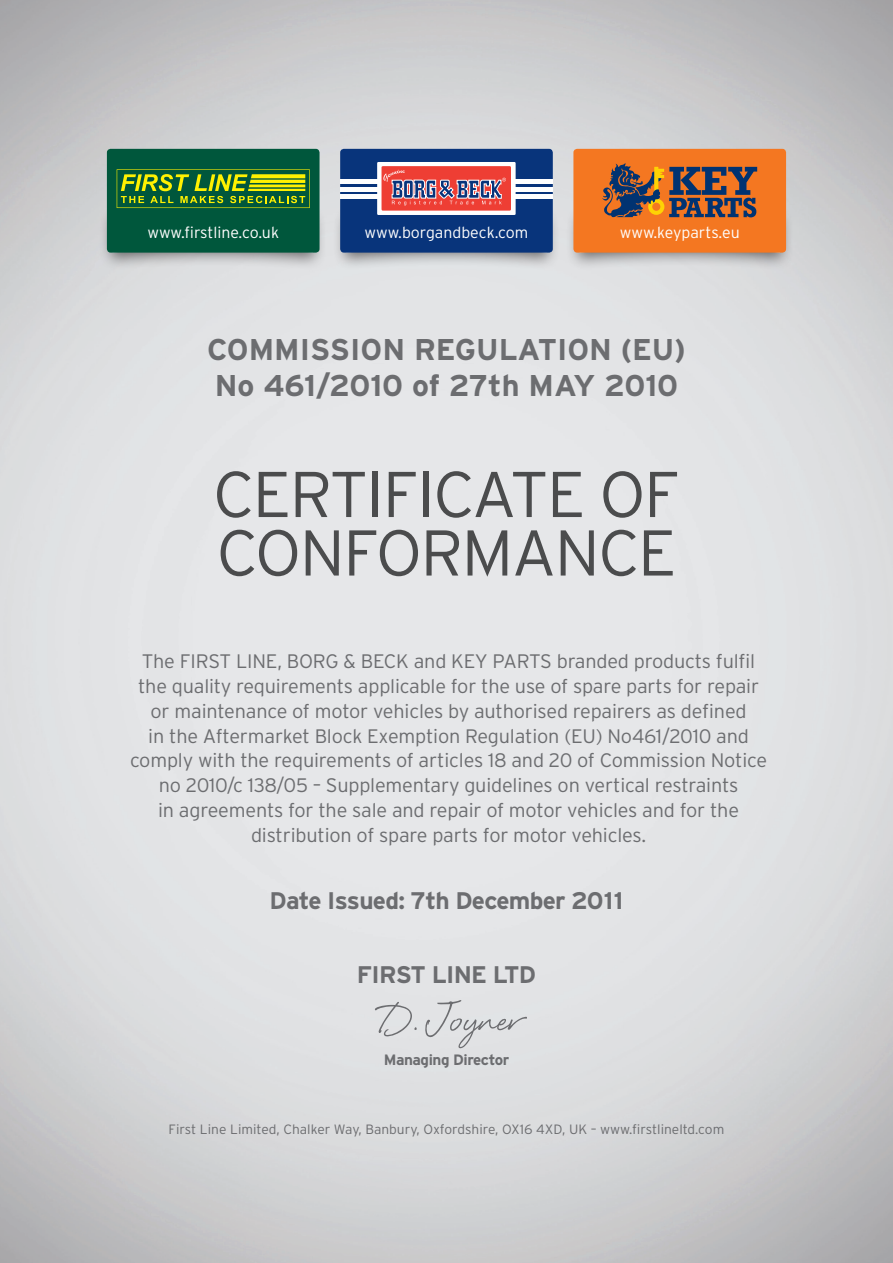
<style>
.page{position:relative;width:893px;height:1263px;background:#fff}
.page>*{position:absolute;margin:0;border:0;box-sizing:border-box;transform-origin:0 0}
.t1{font:300 64.5px/58.5px "Interstate";letter-spacing:-.025em;color:#4b4c4d}
.t2{font:63px "Eye Catching Alt Cut";color:#6c6d70}
.t3{font:700 30px/36px "Interstate";color:#6c6d70}
.t4{font:700 24px "Interstate";letter-spacing:-.03em;color:#6c6d70}
.t5{font:300 19.5px/24.8px "Interstate";letter-spacing:-.01em;color:#6c6d70;text-align:center}
.t6{font:300 15.9px "Interstate";color:#fff}
.t7{font:700 15px "Interstate";letter-spacing:-.03em;color:#6c6d70}
.t8{font:300 13.5px "Interstate";color:#6c6d70}
</style>
<div class="page">
<div style="left:99px;top:206px;width:227px;height:64px;background:#231f20;opacity:.6"></div>
<div style="left:333px;top:206px;width:227px;height:64px;background:#231f20;opacity:.6"></div>
<div style="left:566px;top:206px;width:227px;height:64px;background:#231f20;opacity:.6"></div>
<div style="left:340px;top:149px;width:213px;height:104px;background:#08347b;border-radius:4px"></div>
<hr style="left:340px;top:180px;width:213px;height:4px;background:#fff">
<hr style="left:340px;top:187px;width:213px;height:4px;background:#fff">
<hr style="left:340px;top:195px;width:213px;height:4px;background:#fff">
<svg style="left:346px;top:162px;width:201px;height:91px"></svg>
<div style="left:573px;top:149px;width:213px;height:104px;background:#f47721;border-radius:4px"></div>
<svg style="left:579px;top:163px;width:201px;height:90px"></svg>
<div style="left:107px;top:149px;width:213px;height:104px;background:#00573c;border-radius:4px"></div>
<svg style="left:117px;top:169px;width:193px;height:39px"></svg>
<p class="t6" style="left:147px;top:224px;width:133px">www.firstline.co.uk</p>
<p class="t6" style="left:365px;top:224px;width:165px">www.borgandbeck.com</p>
<p class="t6" style="left:620px;top:224px;width:121px">www.keyparts.eu</p>
<h3 class="t3" style="left:207px;top:331px;width:480px">COMMISSION REGULATION (EU)<br>No 461/2010 of 27th MAY 2010</h3>
<h1 class="t1" style="left:213px;top:464px;width:468px">CERTIFICATE OF<br>CONFORMANCE</h1>
<p class="t5" style="left:130px;top:649px;width:639px">The FIRST LINE, BORG &amp; BECK and KEY PARTS branded products fulfil the quality requirements applicable for the use of spare parts for repair or maintenance of motor vehicles by authorised repairers as defined<br>in the Aftermarket Block Exemption Regulation (EU) No461/2010 and comply with the requirements of articles 18 and 20 of Commission Notice no 2010/c 138/05 – Supplementary guidelines on vertical restraints<br>in agreements for the sale and repair of motor vehicles and for the distribution of spare parts for motor vehicles.</p>
<p class="t4" style="left:270px;top:887px;width:355px">Date Issued: 7th December 2011</p>
<p class="t4" style="left:357px;top:961px;width:181px">FIRST LINE LTD</p>
<h2 class="t2" style="left:378px;top:995px;width:142px">D. Joyner</h2>
<p class="t7" style="left:384px;top:1052px;width:127px">Managing Director</p>
<p class="t8" style="left:169px;top:1121px;width:557px">First Line Limited, Chalker Way, Banbury, Oxfordshire, OX16 4XD, UK – www.firstlineltd.com</p>
</div>
